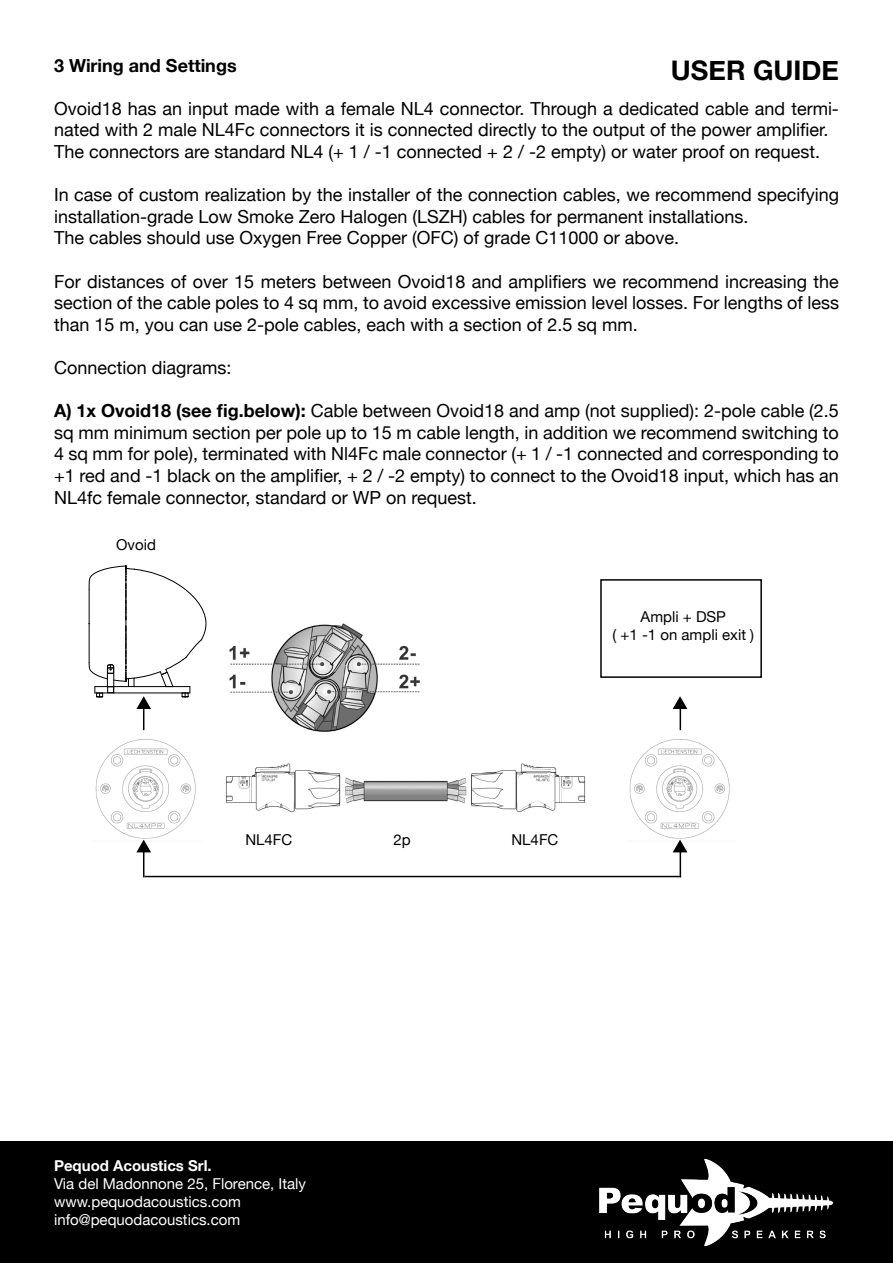
<style>
.page{position:relative;width:893px;height:1263px;background:#fff}
.page>*{position:absolute;margin:0;border:0;box-sizing:border-box;transform-origin:0 0}
.t1{font:700 27px "Helvetica Neue";color:#000}
.t2{font:18px/21.6px "Helvetica Neue";color:#000}
.t3{font:700 18px "Helvetica Neue";color:#000}
.t4{font:15px "Helvetica Neue";color:#fff}
.t5{font:15px "Helvetica Neue";color:#000}
.t6{font:700 15px "Helvetica Neue";color:#fff}
.s1{font-weight:700}
</style>
<div class="page">
<div style="left:0;top:1142px;width:893px;height:121px;background:#000"></div>
<img style="left:599px;top:1158px;width:235px;height:89px">
<img style="left:226px;top:763px;width:181px;height:50px">
<img style="left:407px;top:763px;width:179px;height:50px">
<img style="left:229px;top:623px;width:191px;height:109px">
<img style="left:95px;top:739px;width:101px;height:101px">
<img style="left:629px;top:739px;width:101px;height:101px">
<div style="left:600px;top:579px;width:162px;height:99px;border:2px solid #000"></div>
<hr style="left:143px;top:699px;width:1px;height:31px;background:#000">
<hr style="left:680px;top:699px;width:1px;height:31px;background:#000">
<hr style="left:143px;top:847px;width:1px;height:30px;background:#000">
<hr style="left:680px;top:847px;width:1px;height:30px;background:#000">
<hr style="left:144px;top:876px;width:537px;height:1px;background:#000">
<svg style="left:89px;top:566px;width:117px;height:143px"></svg>
<svg style="left:673px;top:696px;width:14px;height:13px"></svg>
<svg style="left:136px;top:840px;width:15px;height:12px"></svg>
<svg style="left:673px;top:840px;width:14px;height:12px"></svg>
<p class="t3" style="left:54px;top:51px;width:184px">3 Wiring and Settings</p>
<p class="t2" style="left:54px;top:99px;width:786px">Ovoid18 has an input made with a female NL4 connector. Through a dedicated cable and termi&shy;nated with 2 male NL4Fc connectors it is connected directly to the output of the power amplifier.</p>
<p class="t2" style="left:54px;top:142px;width:768px">The connectors are standard NL4 (+ 1 / -1 connected + 2 / -2 empty) or water proof on request.</p>
<p class="t2" style="left:54px;top:185px;width:786px">In case of custom realization by the installer of the connection cables, we recommend specifying installation-grade Low Smoke Zero Halogen (LSZH) cables for permanent installations.</p>
<p class="t2" style="left:54px;top:228px;width:627px">The cables should use Oxygen Free Copper (OFC) of grade C11000 or above.</p>
<p class="t2" style="left:54px;top:271px;width:787px;text-align:justify">For distances of over 15 meters between Ovoid18 and amplifiers we recommend increasing the section of the cable poles to 4 sq mm, to avoid excessive emission level losses. For lengths of less than 15 m, you can use 2-pole cables, each with a section of 2.5 sq mm.</p>
<p class="t2" style="left:54px;top:358px;width:179px">Connection diagrams:</p>
<p class="t2" style="left:54px;top:401px;width:786px;text-align:justify"><span class="s1">A) 1x Ovoid18 (see fig.below):</span> Cable between Ovoid18 and amp (not supplied): 2-pole cable (2.5 sq mm minimum section per pole up to 15 m cable length, in addition we recommend switching to 4 sq mm for pole), terminated with Nl4Fc male connector (+ 1 / -1 connected and corresponding to +1 red and -1 black on the amplifier, + 2 / -2 empty) to connect to the Ovoid18 input, which has an NL4fc female connector, standard or WP on request.</p>
<p class="t5" style="left:116px;top:534px;width:41px">Ovoid</p>
<p class="t1" style="left:671px;top:50px;width:169px">USER GUIDE</p>
<p class="t5" style="left:641px;top:606px;width:87px">Ampli + DSP</p>
<p class="t5" style="left:613px;top:624px;width:143px">( +1 -1 on ampli exit )</p>
<p class="t5" style="left:245px;top:828px;width:48px">NL4FC</p>
<p class="t5" style="left:393px;top:828px;width:19px">2p</p>
<p class="t5" style="left:511px;top:828px;width:48px">NL4FC</p>
<p class="t6" style="left:54px;top:1153px;width:159px">Pequod Acoustics Srl.</p>
<p class="t4" style="left:54px;top:1172px;width:254px">Via del Madonnone 25, Florence, Italy</p>
<p class="t4" style="left:54px;top:1190px;width:188px">www.pequodacoustics.com</p>
<p class="t4" style="left:54px;top:1208px;width:188px">info@pequodacoustics.com</p>
</div>
